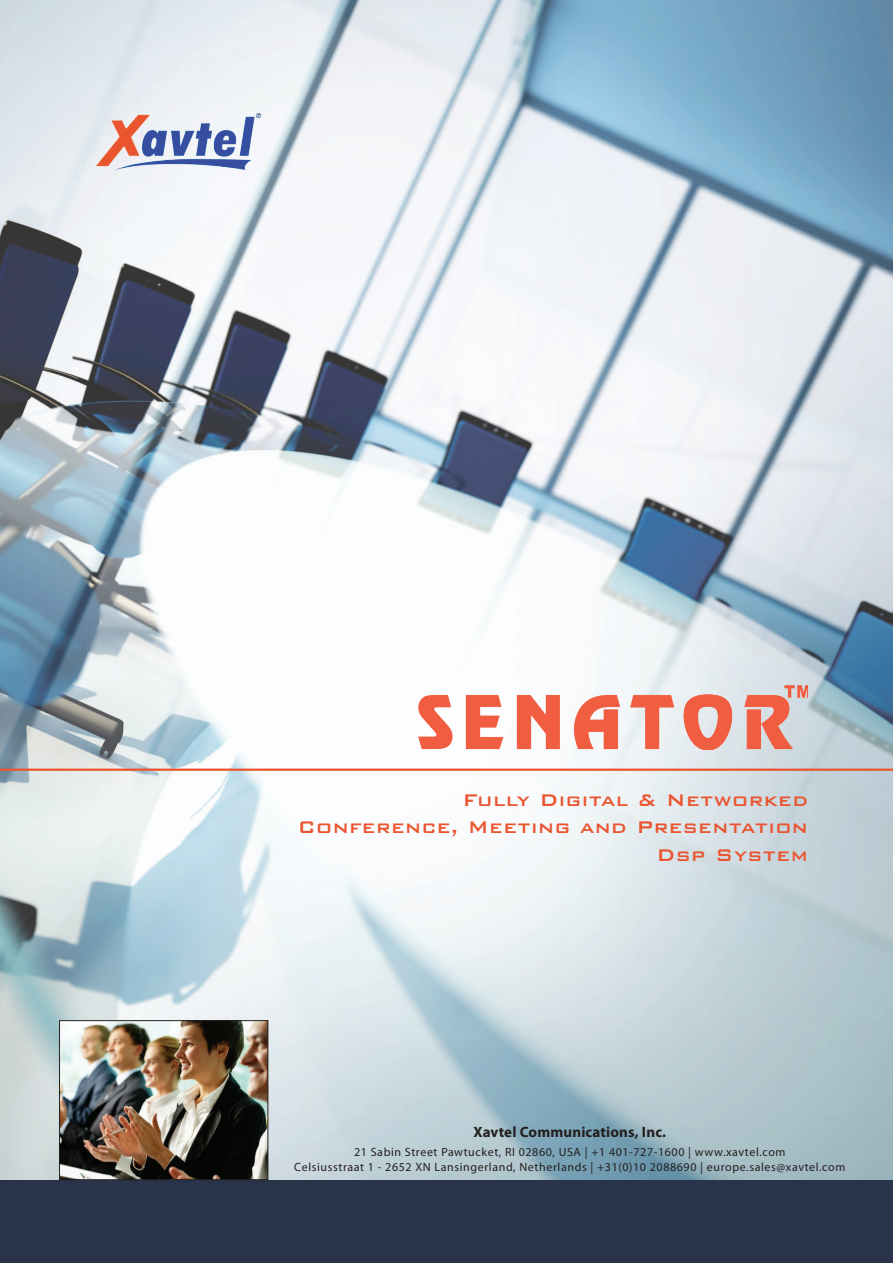
<style>
.page{position:relative;width:893px;height:1263px;background:#fff}
.page>*{position:absolute;margin:0;border:0;box-sizing:border-box;transform-origin:0 0}
.t1{font:500 22.5px/27px "Bank Gothic BT";letter-spacing:.02em;color:#ea5530;text-align:right}
.t2{font:700 15px "Myriad Pro";letter-spacing:.01em;color:#231f20}
.t3{font:12px/15px "Myriad Pro";letter-spacing:.05em;color:#231f20;text-align:center}
</style>
<div class="page">
<img style="left:0;top:0;width:893px;height:1180px">
<div style="left:0;top:1180px;width:893px;height:83px;background:#29344b"></div>
<img style="left:419px;top:685px;width:389px;height:65px">
<img style="left:61px;top:1022px;width:205px;height:156px">
<div style="left:59px;top:1020px;width:209px;height:160px;border:1px solid #231f20"></div>
<img style="left:94px;top:112px;width:169px;height:72px">
<hr style="left:0;top:768px;width:893px;height:3px;background:#ea5530">
<h1 class="t1" style="left:298px;top:786px;width:512px">Fully Digital &amp; Networked<br>Conference, Meeting and Presentation<br>Dsp System</h1>
<p class="t2" style="left:473px;top:1122px;width:194px">Xavtel Communications, Inc.</p>
<p class="t3" style="left:294px;top:1144px;width:552px">21 Sabin Street Pawtucket, RI 02860, USA | +1 401-727-1600 | www.xavtel.com<br>Celsiusstraat 1 - 2652 XN Lansingerland, Netherlands | +31(0)10 2088690 | europe.sales@xavtel.com</p>
</div>
